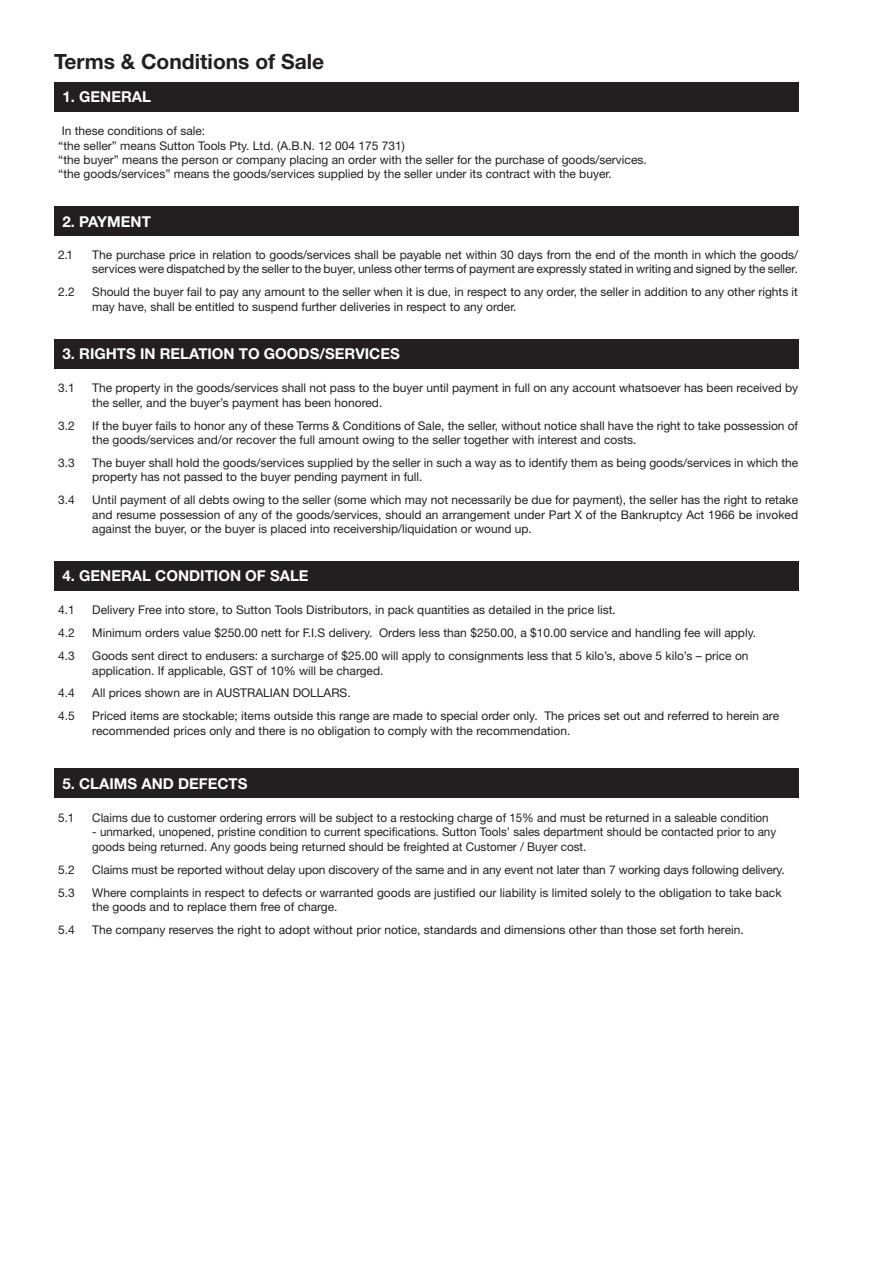
<style>
.page{position:relative;width:893px;height:1263px;background:#fff}
.page>*{position:absolute;margin:0;border:0;box-sizing:border-box;transform-origin:0 0}
.t1{font:700 21px "Helvetica Neue LT Std";color:#231f20}
.t2{font:700 15px "Helvetica Neue LT Std";color:#fff}
.t3{font:12px/14.4px "Helvetica Neue LT Std";color:#231f20}
</style>
<div class="page">
<div style="left:54px;top:82px;width:744px;height:30px;background:#231f20"></div>
<div style="left:54px;top:207px;width:744px;height:29px;background:#231f20"></div>
<div style="left:54px;top:339px;width:744px;height:30px;background:#231f20"></div>
<div style="left:54px;top:561px;width:744px;height:30px;background:#231f20"></div>
<div style="left:54px;top:768px;width:744px;height:30px;background:#231f20"></div>
<h1 class="t1" style="left:54px;top:49px;width:272px">Terms &amp; Conditions of Sale</h1>
<p class="t2" style="left:63px;top:87px;width:90px">1. GENERAL</p>
<p class="t3" style="left:58px;top:124px;width:590px">In these conditions of sale:<br>“the seller” means Sutton Tools Pty. Ltd. (A.B.N. 12 004 175 731)<br>“the buyer” means the person or company placing an order with the seller for the purchase of goods/services. “the goods/services” means the goods/services supplied by the seller under its contract with the buyer.</p>
<p class="t2" style="left:63px;top:212px;width:90px">2. PAYMENT</p>
<p class="t3" style="left:58px;top:247px;width:17px">2.1</p>
<p class="t3" style="left:92px;top:247px;width:707px">The purchase price in relation to goods/services shall be payable net within 30 days from the end of the month in which the goods/ services were dispatched by the seller to the buyer, unless other terms of payment are expressly stated in writing and signed by the seller.</p>
<p class="t3" style="left:58px;top:285px;width:18px">2.2</p>
<p class="t3" style="left:92px;top:285px;width:707px">Should the buyer fail to pay any amount to the seller when it is due, in respect to any order, the seller in addition to any other rights it may have, shall be entitled to suspend further deliveries in respect to any order.</p>
<p class="t2" style="left:63px;top:345px;width:339px">3. RIGHTS IN RELATION TO GOODS/SERVICES</p>
<p class="t3" style="left:58px;top:381px;width:18px">3.1</p>
<p class="t3" style="left:92px;top:381px;width:707px">The property in the goods/services shall not pass to the buyer until payment in full on any account whatsoever has been received by the seller, and the buyer’s payment has been honored.</p>
<p class="t3" style="left:58px;top:418px;width:18px">3.2</p>
<p class="t3" style="left:92px;top:418px;width:707px">If the buyer fails to honor any of these Terms &amp; Conditions of Sale, the seller, without notice shall have the right to take possession of the goods/services and/or recover the full amount owing to the seller together with interest and costs.</p>
<p class="t3" style="left:58px;top:455px;width:18px">3.3</p>
<p class="t3" style="left:92px;top:455px;width:707px">The buyer shall hold the goods/services supplied by the seller in such a way as to identify them as being goods/services in which the property has not passed to the buyer pending payment in full.</p>
<p class="t3" style="left:58px;top:493px;width:18px">3.4</p>
<p class="t3" style="left:92px;top:493px;width:707px;text-align:justify">Until payment of all debts owing to the seller (some which may not necessarily be due for payment), the seller has the right to retake and resume possession of any of the goods/services, should an arrangement under Part X of the Bankruptcy Act 1966 be invoked against the buyer, or the buyer is placed into receivership/liquidation or wound up.</p>
<p class="t2" style="left:63px;top:566px;width:248px">4. GENERAL CONDITION OF SALE</p>
<p class="t3" style="left:58px;top:603px;width:18px">4.1</p>
<p class="t3" style="left:92px;top:603px;width:525px">Delivery Free into store, to Sutton Tools Distributors, in pack quantities as detailed in the price list.</p>
<p class="t3" style="left:58px;top:626px;width:18px">4.2</p>
<p class="t3" style="left:92px;top:626px;width:665px">Minimum orders value $250.00 nett for F.I.S delivery. Orders less than $250.00, a $10.00 service and handling fee will apply.</p>
<p class="t3" style="left:58px;top:648px;width:18px">4.3</p>
<p class="t3" style="left:92px;top:648px;width:658px">Goods sent direct to endusers: a surcharge of $25.00 will apply to consignments less that 5 kilo’s, above 5 kilo’s – price on application. If applicable, GST of 10% will be charged.</p>
<p class="t3" style="left:58px;top:686px;width:18px">4.4</p>
<p class="t3" style="left:92px;top:686px;width:260px">All prices shown are in AUSTRALIAN DOLLARS.</p>
<p class="t3" style="left:58px;top:709px;width:18px">4.5</p>
<p class="t3" style="left:92px;top:709px;width:688px">Priced items are stockable; items outside this range are made to special order only. The prices set out and referred to herein are recommended prices only and there is no obligation to comply with the recommendation.</p>
<p class="t2" style="left:63px;top:774px;width:187px">5. CLAIMS AND DEFECTS</p>
<p class="t3" style="left:58px;top:810px;width:18px">5.1</p>
<p class="t3" style="left:92px;top:810px;width:678px">Claims due to customer ordering errors will be subject to a restocking charge of 15% and must be returned in a saleable condition</p>
<p class="t3" style="left:92px;top:825px;width:685px">- unmarked, unopened, pristine condition to current specifications. Sutton Tools’ sales department should be contacted prior to any goods being returned. Any goods being returned should be freighted at Customer / Buyer cost.</p>
<p class="t3" style="left:58px;top:862px;width:18px">5.2</p>
<p class="t3" style="left:92px;top:862px;width:694px">Claims must be reported without delay upon discovery of the same and in any event not later than 7 working days following delivery.</p>
<p class="t3" style="left:58px;top:885px;width:18px">5.3</p>
<p class="t3" style="left:92px;top:885px;width:691px">Where complaints in respect to defects or warranted goods are justified our liability is limited solely to the obligation to take back the goods and to replace them free of charge.</p>
<p class="t3" style="left:58px;top:922px;width:18px">5.4</p>
<p class="t3" style="left:92px;top:922px;width:653px">The company reserves the right to adopt without prior notice, standards and dimensions other than those set forth herein.</p>
</div>
